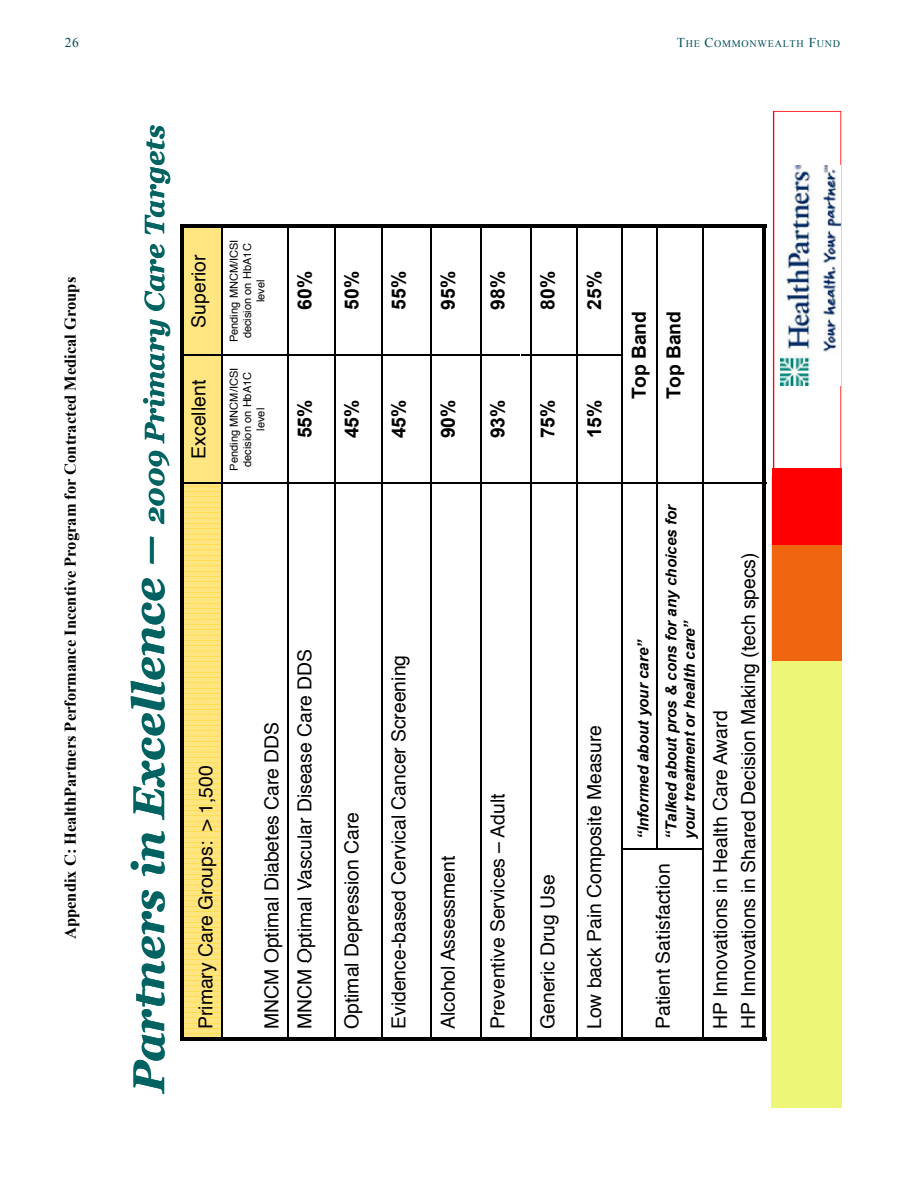
<style>
.page{position:relative;width:918px;height:1188px;background:#fff}
.page>*{position:absolute;margin:0;border:0;box-sizing:border-box;transform-origin:0 0}
.t1{font:italic 700 27.6px "Georgia";color:#006362}
.t2{font:19.35px/27.9px "Helvetica";color:#000}
.t3{font:700 19.35px "Arial";color:#000}
.BT_-_Times_IB{font:700 16.5px "Times New Roman";color:#000}
.t4{font:italic 700 15.15px/18.3px "Arial";color:#000}
.t5{font:13.5px "Times New Roman";color:#004f5a}
.t6{font:11.1px/13.4px "Helvetica";color:#000;text-align:center}
.t7{font:10.2px "Times New Roman";letter-spacing:.065em;color:#004f5a}
.s1{font-size:13.5px}
.s2{font-size:44.25px}
</style>
<div class="page">
<img style="left:183px;top:228px;width:17px;height:810px">
<hr style="left:180px;top:482px;width:20px;height:2px;background:#000">
<svg style="left:183px;top:355px;width:17px;height:1px"></svg>
<hr style="left:180px;top:1038px;width:20px;height:3px;background:#000">
<hr style="left:180px;top:225px;width:20px;height:3px;background:#000">
<hr style="left:180px;top:225px;width:3px;height:816px;background:#000">
<svg style="left:200px;top:224px;width:107px;height:814px"></svg>
<hr style="left:200px;top:482px;width:107px;height:2px;background:#000">
<hr style="left:200px;top:355px;width:107px;height:1px;background:#000">
<hr style="left:221px;top:225px;width:2px;height:816px;background:#000">
<hr style="left:287px;top:225px;width:2px;height:816px;background:#000">
<hr style="left:200px;top:1038px;width:107px;height:3px;background:#000">
<hr style="left:200px;top:225px;width:107px;height:3px;background:#000">
<hr style="left:307px;top:482px;width:107px;height:2px;background:#000">
<hr style="left:307px;top:355px;width:107px;height:1px;background:#000">
<hr style="left:334px;top:225px;width:1px;height:816px;background:#000">
<hr style="left:381px;top:225px;width:1px;height:816px;background:#000">
<hr style="left:307px;top:1038px;width:107px;height:3px;background:#000">
<hr style="left:307px;top:225px;width:107px;height:3px;background:#000">
<hr style="left:414px;top:482px;width:107px;height:2px;background:#000">
<hr style="left:414px;top:355px;width:107px;height:1px;background:#000">
<hr style="left:430px;top:225px;width:2px;height:816px;background:#000">
<hr style="left:480px;top:225px;width:2px;height:816px;background:#000">
<hr style="left:414px;top:1038px;width:107px;height:3px;background:#000">
<hr style="left:414px;top:225px;width:107px;height:3px;background:#000">
<hr style="left:521px;top:482px;width:106px;height:2px;background:#000">
<hr style="left:521px;top:355px;width:102px;height:1px;background:#000">
<hr style="left:530px;top:225px;width:1px;height:816px;background:#000">
<hr style="left:577px;top:225px;width:1px;height:816px;background:#000">
<hr style="left:621px;top:225px;width:2px;height:816px;background:#000">
<hr style="left:521px;top:1038px;width:106px;height:3px;background:#000">
<hr style="left:521px;top:225px;width:106px;height:3px;background:#000">
<hr style="left:627px;top:848px;width:77px;height:2px;background:#000">
<hr style="left:627px;top:482px;width:107px;height:2px;background:#000">
<hr style="left:656px;top:225px;width:1px;height:625px;background:#000">
<hr style="left:703px;top:225px;width:1px;height:816px;background:#000">
<hr style="left:627px;top:1038px;width:107px;height:3px;background:#000">
<hr style="left:627px;top:225px;width:107px;height:3px;background:#000">
<svg style="left:773px;top:111px;width:68px;height:357px"></svg>
<div style="left:772px;top:536px;width:69px;height:125px;background:#f06510"></div>
<div style="left:772px;top:468px;width:69px;height:76px;background:#f00"></div>
<img style="left:781px;top:165px;width:59px;height:221px">
<hr style="left:734px;top:482px;width:32px;height:2px;background:#000">
<hr style="left:734px;top:1038px;width:32px;height:3px;background:#000">
<hr style="left:734px;top:225px;width:32px;height:3px;background:#000">
<hr style="left:763px;top:225px;width:3px;height:816px;background:#000">
<p class="t5" style="left:65px;top:34px;width:319px">26 T</p>
<p class="t7" style="left:686px;top:37px;width:155px">HE <span class="s1">C</span> OMMONWEALTH <span class="s1">F</span>UND</p>
<p class="BT_-_Times_IB" style="left:59px;top:939px;width:664px;rotate:-90deg">Appendix C: HealthPartners Performance Incentive Program for Contracted Medical Groups</p>
<p class="t1" style="left:139px;top:1093px;width:970px;rotate:-90deg"><span class="s2">Partners in Excellence –</span> 2009 Primary Care Targets</p>
<p class="t2" style="left:185px;top:328px;width:75px;rotate:-90deg">Superior</p>
<p class="t2" style="left:185px;top:459px;width:80px;rotate:-90deg">Excellent</p>
<p class="t6" style="left:228px;top:342px;width:105px;rotate:-90deg">Pending MNCM/ICSI decision on HbA1C level</p>
<p class="t6" style="left:228px;top:471px;width:105px;rotate:-90deg">Pending MNCM/ICSI decision on HbA1C level</p>
<p class="t3" style="left:292px;top:310px;width:40px;rotate:-90deg">60%</p>
<p class="t3" style="left:292px;top:438px;width:40px;rotate:-90deg">55%</p>
<p class="t2" style="left:192px;top:1029px;width:265px;rotate:-90deg">Primary Care Groups: &gt; 1,500</p>
<p class="t2" style="left:258px;top:1029px;width:309px;rotate:-90deg">MNCM Optimal Diabetes Care DDS</p>
<p class="t2" style="left:292px;top:1029px;width:382px;rotate:-90deg">MNCM Optimal Vascular Disease Care DDS</p>
<p class="t3" style="left:339px;top:310px;width:40px;rotate:-90deg">50%</p>
<p class="t3" style="left:339px;top:438px;width:40px;rotate:-90deg">45%</p>
<p class="t2" style="left:338px;top:1029px;width:219px;rotate:-90deg">Optimal Depression Care</p>
<p class="t3" style="left:386px;top:310px;width:40px;rotate:-90deg">55%</p>
<p class="t3" style="left:386px;top:438px;width:40px;rotate:-90deg">45%</p>
<p class="t2" style="left:385px;top:1029px;width:376px;rotate:-90deg">Evidence-based Cervical Cancer Screening</p>
<p class="t3" style="left:435px;top:310px;width:40px;rotate:-90deg">95%</p>
<p class="t3" style="left:435px;top:438px;width:40px;rotate:-90deg">90%</p>
<p class="t2" style="left:435px;top:1029px;width:175px;rotate:-90deg">Alcohol Assessment</p>
<p class="t3" style="left:485px;top:310px;width:40px;rotate:-90deg">98%</p>
<p class="t3" style="left:485px;top:438px;width:40px;rotate:-90deg">93%</p>
<p class="t2" style="left:484px;top:1029px;width:237px;rotate:-90deg">Preventive Services – Adult</p>
<p class="t3" style="left:535px;top:310px;width:40px;rotate:-90deg">80%</p>
<p class="t3" style="left:535px;top:438px;width:40px;rotate:-90deg">75%</p>
<p class="t2" style="left:534px;top:1029px;width:156px;rotate:-90deg">Generic Drug Use</p>
<p class="t3" style="left:582px;top:310px;width:40px;rotate:-90deg">25%</p>
<p class="t3" style="left:582px;top:438px;width:40px;rotate:-90deg">15%</p>
<p class="t2" style="left:581px;top:1029px;width:306px;rotate:-90deg">Low back Pain Composite Measure</p>
<p class="t3" style="left:626px;top:399px;width:89px;rotate:-90deg">Top Band</p>
<p class="t3" style="left:661px;top:399px;width:89px;rotate:-90deg">Top Band</p>
<p class="t4" style="left:634px;top:839px;width:201px;rotate:-90deg">“Informed about your care”</p>
<p class="t4" style="left:663px;top:839px;width:337px;rotate:-90deg">“Talked about pros &amp; cons for any choices for your treatment or health care”</p>
<p class="t2" style="left:650px;top:1029px;width:167px;rotate:-90deg">Patient Satisfaction</p>
<p class="t2" style="left:707px;top:1029px;width:478px;rotate:-90deg">HP Innovations in Health Care Award<br>HP Innovations in Shared Decision Making (tech specs)</p>
</div>
